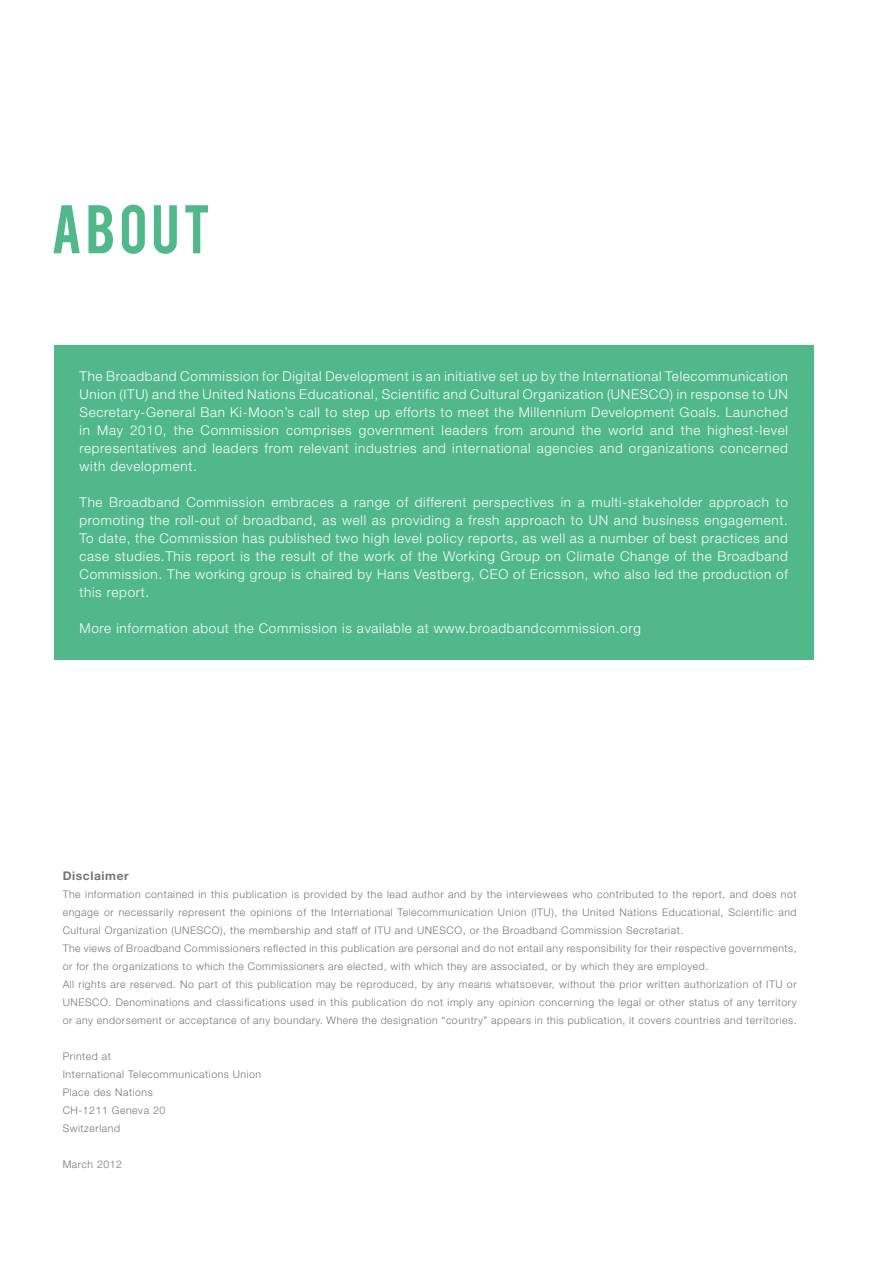
<style>
.page{position:relative;width:893px;height:1263px;background:#fff}
.page>*{position:absolute;margin:0;border:0;box-sizing:border-box;transform-origin:0 0}
.t1{font:54px "Bebas";letter-spacing:.07em;color:#50b88b}
.t2{font:300 13.5px/18px "Helvetica Neue LT Std";letter-spacing:.05em;color:#fff;text-align:justify}
.t3{font:700 12px "Helvetica Neue LT Std";letter-spacing:.05em;color:#737577}
.t4{font:300 10.5px/18px "Helvetica Neue LT Std";letter-spacing:.05em;color:#737577}
</style>
<div class="page">
<div style="left:54px;top:345px;width:759px;height:315px;background:#50b88b"></div>
<h1 class="t1" style="left:51px;top:190px;width:161px">About</h1>
<p class="t2" style="left:80px;top:367px;width:710px">The Broadband Commission for Digital Development is an initiative set up by the International Telecommunication Union (ITU) and the United Nations Educational, Scientific and Cultural Organization (UNESCO) in response to UN Secretary-General Ban Ki-Moon’s call to step up efforts to meet the Millennium Development Goals. Launched in May 2010, the Commission comprises government leaders from around the world and the highest-level representatives and leaders from relevant industries and international agencies and organizations concerned with development.</p>
<p class="t2" style="left:80px;top:493px;width:710px">The Broadband Commission embraces a range of different perspectives in a multi-stakeholder approach to promoting the roll-out of broadband, as well as providing a fresh approach to UN and business engagement.<br>To date, the Commission has published two high level policy reports, as well as a number of best practices and case studies.This report is the result of the work of the Working Group on Climate Change of the Broadband Commission. The working group is chaired by Hans Vestberg, CEO of Ericsson, who also led the production of this report.</p>
<p class="t2" style="left:80px;top:619px;width:563px">More information about the Commission is available at www.broadbandcommission.org</p>
<p class="t3" style="left:63px;top:869px;width:68px">Disclaimer</p>
<p class="t4" style="left:63px;top:885px;width:735px">The information contained in this publication is provided by the lead author and by the interviewees who contributed to the report, and does not engage or necessarily represent the opinions of the International Telecommunication Union (ITU), the United Nations Educational, Scientific and Cultural Organization (UNESCO), the membership and staff of ITU and UNESCO, or the Broadband Commission Secretariat.<br>The views of Broadband Commissioners reflected in this publication are personal and do not entail any responsibility for their respective governments, or for the organizations to which the Commissioners are elected, with which they are associated, or by which they are employed.<br>All rights are reserved. No part of this publication may be reproduced, by any means whatsoever, without the prior written authorization of ITU or UNESCO. Denominations and classifications used in this publication do not imply any opinion concerning the legal or other status of any territory or any endorsement or acceptance of any boundary. Where the designation “country” appears in this publication, it covers countries and territories.</p>
<p class="t4" style="left:63px;top:1047px;width:200px">Printed at<br>International Telecommunications Union<br>Place des Nations<br>CH-1211 Geneva 20<br>Switzerland</p>
<p class="t4" style="left:63px;top:1155px;width:61px">March 2012</p>
</div>
